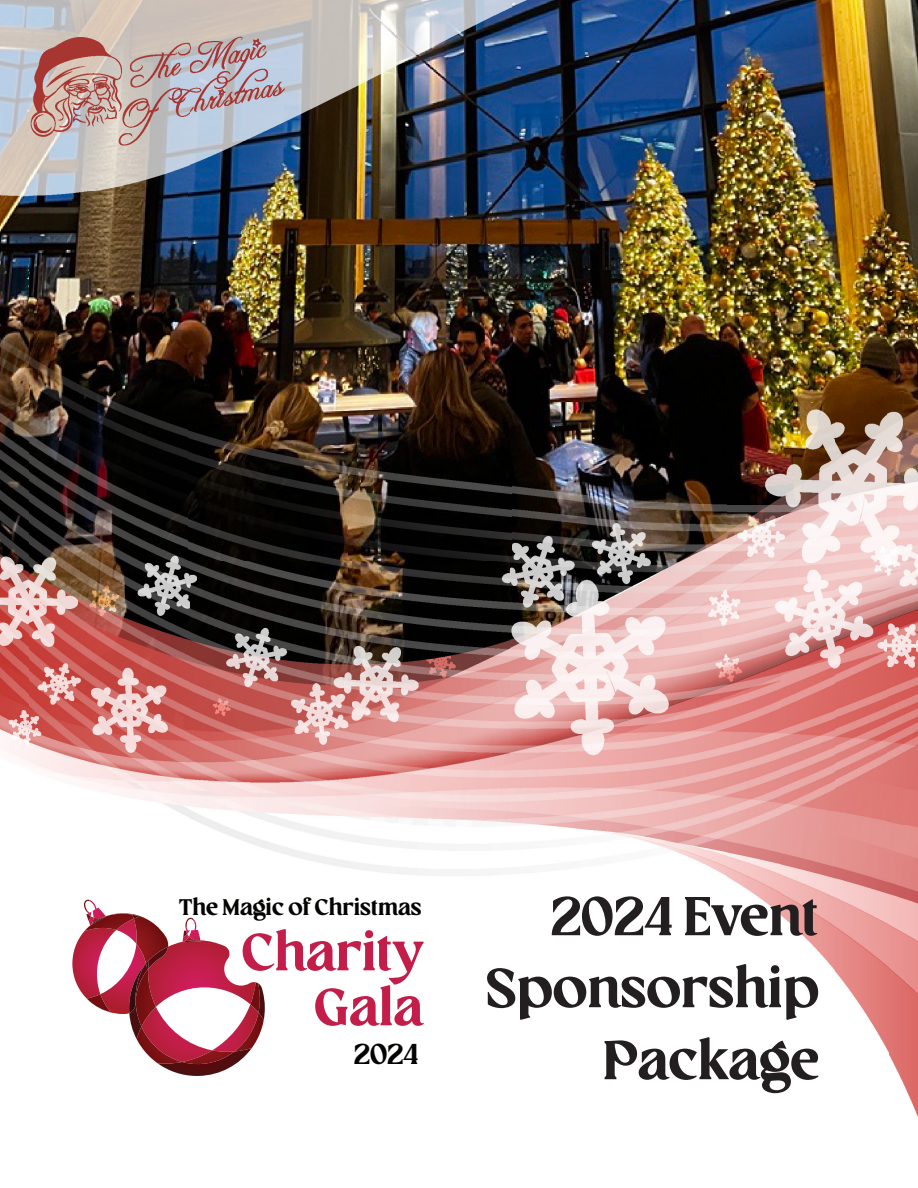
<style>
.page{position:relative;width:918px;height:1188px;background:#fff}
.page>*{position:absolute;margin:0;border:0;box-sizing:border-box;transform-origin:0 0}
.t1{font:60px "Richey";color:#231f20}
.t2{font:57.45px/55.1px "Richey";color:#c21e49;text-align:right}
.t3{font:31.65px "Richey";color:#040503}
.t4{font:24.75px "Richey";color:#040503}
</style>
<div class="page">
<img style="left:888px;top:0;width:30px;height:1117px">
<img style="left:834px;top:0;width:54px;height:1051px">
<img style="left:780px;top:0;width:54px;height:969px">
<img style="left:727px;top:0;width:53px;height:914px">
<img style="left:189px;top:0;width:538px;height:876px">
<img style="left:28px;top:0;width:161px;height:817px">
<img style="left:0;top:0;width:28px;height:761px">
<svg style="left:72px;top:900px;width:193px;height:176px"></svg>
<p class="t4" style="left:179px;top:895px;width:244px">The Magic of Christmas</p>
<p class="t2" style="left:242px;top:927px;width:183px">Charity<br>Gala</p>
<p class="t3" style="left:354px;top:1038px;width:66px">2024</p>
<p class="t1" style="left:550px;top:887px;width:270px">2024 Event</p>
<p class="t1" style="left:486px;top:959px;width:335px">Sponsorship</p>
<p class="t1" style="left:603px;top:1031px;width:218px">Package</p>
</div>
